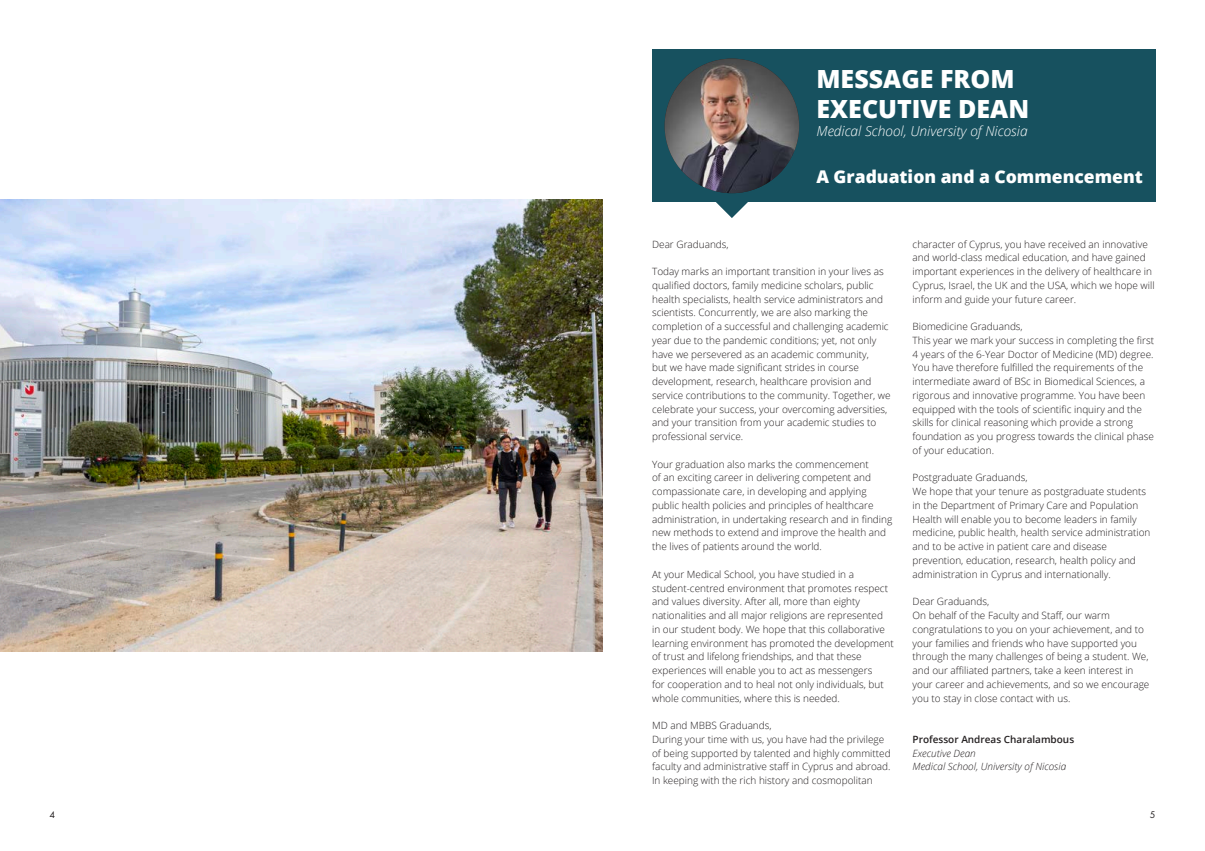
<style>
.page{position:relative;width:1205px;height:851px;background:#fff}
.page>*{position:absolute;margin:0;border:0;box-sizing:border-box;transform-origin:0 0}
.t1{font:800 25px "Open Sans";color:#fff}
.t2{font:800 17.5px "Open Sans";color:#fff}
.Sub-headings{font:italic 300 13.75px "Open Sans";color:#fff}
.Main_text{font:300 10px/13.8px "Open Sans";color:#231f20}
.Main_text-2{font:italic 300 10px "Open Sans";color:#231f20}
.Main_text-3{font:600 10px "Open Sans";color:#231f20}
.t3{font:10px "Futura";color:#231f20}
</style>
<div class="page">
<div style="left:652px;top:50px;width:503px;height:152px;background:#17515f"></div>
<svg style="left:706px;top:188px;width:52px;height:30px"></svg>
<img style="left:664px;top:59px;width:135px;height:134px;border-radius:67px">
<img style="left:0;top:200px;width:602px;height:451px">
<p class="t1" style="left:816px;top:60px;width:200px">MESSAGE FROM</p>
<p class="t1" style="left:816px;top:90px;width:214px">EXECUTIVE DEAN</p>
<p class="Sub-headings" style="left:816px;top:122px;width:213px">Medical School, University of Nicosia</p>
<p class="t2" style="left:816px;top:163px;width:328px">A Graduation and a Commencement</p>
<p class="Main_text" style="left:652px;top:237px;width:78px">Dear Graduands,</p>
<p class="Main_text" style="left:652px;top:264px;width:240px">Today marks an important transition in your lives as qualified doctors, family medicine scholars, public health specialists, health service administrators and scientists. Concurrently, we are also marking the completion of a successful and challenging academic year due to the pandemic conditions; yet, not only have we persevered as an academic community,<br>but we have made significant strides in course development, research, healthcare provision and service contributions to the community. Together, we celebrate your success, your overcoming adversities, and your transition from your academic studies to professional service.</p>
<p class="Main_text" style="left:652px;top:457px;width:242px">Your graduation also marks the commencement<br>of an exciting career in delivering competent and compassionate care, in developing and applying public health policies and principles of healthcare administration, in undertaking research and in finding new methods to extend and improve the health and the lives of patients around the world.</p>
<p class="Main_text" style="left:652px;top:567px;width:243px">At your Medical School, you have studied in a student-centred environment that promotes respect and values diversity. After all, more than eighty nationalities and all major religions are represented<br>in our student body. We hope that this collaborative learning environment has promoted the development of trust and lifelong friendships, and that these experiences will enable you to act as messengers<br>for cooperation and to heal not only individuals, but whole communities, where this is needed.</p>
<p class="Main_text" style="left:652px;top:718px;width:121px">MD and MBBS Graduands,</p>
<p class="Main_text" style="left:652px;top:732px;width:240px">During your time with us, you have had the privilege of being supported by talented and highly committed faculty and administrative staff in Cyprus and abroad.<br>In keeping with the rich history and cosmopolitan</p>
<p class="Main_text" style="left:912px;top:237px;width:244px">character of Cyprus, you have received an innovative and world-class medical education, and have gained important experiences in the delivery of healthcare in Cyprus, Israel, the UK and the USA, which we hope will inform and guide your future career.</p>
<p class="Main_text" style="left:912px;top:319px;width:112px">Biomedicine Graduands,</p>
<p class="Main_text" style="left:912px;top:333px;width:243px">This year we mark your success in completing the first 4 years of the 6-Year Doctor of Medicine (MD) degree.<br>You have therefore fulfilled the requirements of the intermediate award of BSc in Biomedical Sciences, a rigorous and innovative programme. You have been equipped with the tools of scientific inquiry and the skills for clinical reasoning which provide a strong foundation as you progress towards the clinical phase of your education.</p>
<p class="Main_text" style="left:912px;top:470px;width:116px">Postgraduate Graduands,</p>
<p class="Main_text" style="left:912px;top:484px;width:239px">We hope that your tenure as postgraduate students in the Department of Primary Care and Population Health will enable you to become leaders in family medicine, public health, health service administration and to be active in patient care and disease prevention, education, research, health policy and administration in Cyprus and internationally.</p>
<p class="Main_text" style="left:912px;top:594px;width:78px">Dear Graduands,</p>
<p class="Main_text" style="left:912px;top:608px;width:238px">On behalf of the Faculty and Staff, our warm congratulations to you on your achievement, and to your families and friends who have supported you through the many challenges of being a student. We, and our affiliated partners, take a keen interest in your career and achievements, and so we encourage you to stay in close contact with us.</p>
<p class="Main_text-3" style="left:912px;top:732px;width:163px">Professor Andreas Charalambous</p>
<p class="Main_text-2" style="left:912px;top:746px;width:65px">Executive Dean</p>
<p class="Main_text-2" style="left:912px;top:759px;width:155px">Medical School, University of Nicosia</p>
<p class="t3" style="left:50px;top:808px;width:7px">4</p>
<p class="t3" style="left:1149px;top:808px;width:7px">5</p>
</div>
